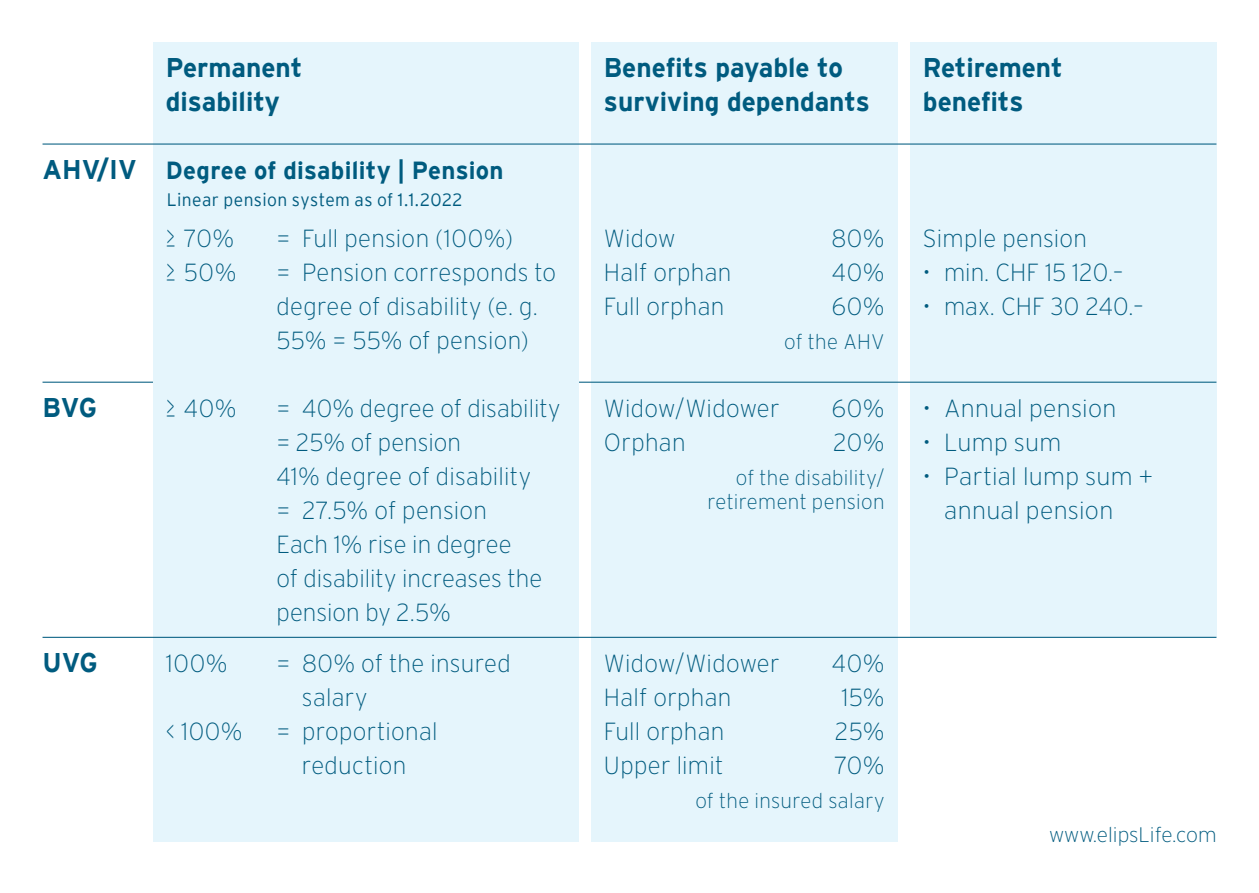
<style>
.page{position:relative;width:1259px;height:893px;background:#fff}
.page>*{position:absolute;margin:0;border:0;box-sizing:border-box;transform-origin:0 0}
.Antwort{font:700 27px/33.9px "Interstate";color:#005b7f}
.Antwort-2{font:200 24.6px/33.9px "Interstate";letter-spacing:.01em;color:#005b7f}
.Antwort-3{font:700 24.6px "Interstate";letter-spacing:.01em;color:#005b7f}
.Antwort-4{font:200 21px/24px "Interstate";letter-spacing:.015em;color:#005b7f;text-align:right}
.Antwort-5{font:300 18px "Interstate";letter-spacing:.025em;color:#005b7f}
.s1{font-family:"Interstate Ex Lt";font-weight:400}
</style>
<div class="page">
<div style="left:153px;top:43px;width:425px;height:799px;background:#e5f5fc"></div>
<div style="left:591px;top:43px;width:306px;height:799px;background:#e5f5fc"></div>
<div style="left:910px;top:43px;width:306px;height:595px;background:#e5f5fc"></div>
<hr style="left:43px;top:144px;width:1173px;height:1px;background:#005b7f">
<hr style="left:43px;top:382px;width:1173px;height:1px;background:#005b7f">
<hr style="left:43px;top:637px;width:1173px;height:1px;background:#005b7f">
<div style="left:153px;top:183px;width:425px;height:442px;background:#e5f5fc"></div>
<p class="Antwort" style="left:166px;top:50px;width:138px">Permanent disability</p>
<p class="Antwort" style="left:604px;top:50px;width:240px">Benefits payable to</p>
<p class="Antwort" style="left:604px;top:84px;width:267px">surviving dependants</p>
<p class="Antwort" style="left:923px;top:50px;width:141px">Retirement benefits</p>
<p class="Antwort" style="left:43px;top:152px;width:96px">AHV/IV</p>
<p class="Antwort-3" style="left:166px;top:156px;width:339px">Degree of disability | Pension</p>
<p class="Antwort-5" style="left:167px;top:190px;width:297px">Linear pension system as of 1.1.2022</p>
<p class="Antwort-2" style="left:166px;top:224px;width:12px">&gt;–</p>
<p class="Antwort-2" style="left:166px;top:258px;width:12px">&gt;–</p>
<p class="Antwort-2" style="left:184px;top:221px;width:52px">70%</p>
<p class="Antwort-2" style="left:276px;top:221px;width:238px">= Full pension (100%)</p>
<p class="Antwort-2" style="left:184px;top:255px;width:54px">50%</p>
<p class="Antwort-2" style="left:276px;top:255px;width:281px">= Pension corresponds to degree of disability (e. g.<br>55% = 55% of pension)</p>
<p class="Antwort-2" style="left:604px;top:221px;width:73px">Widow</p>
<p class="Antwort-2" style="left:831px;top:221px;width:55px">80%</p>
<p class="Antwort-2" style="left:604px;top:255px;width:129px">Half orphan</p>
<p class="Antwort-2" style="left:832px;top:255px;width:54px">40%</p>
<p class="Antwort-2" style="left:604px;top:289px;width:122px">Full orphan</p>
<p class="Antwort-2" style="left:831px;top:289px;width:55px">60%</p>
<p class="Antwort-4" style="left:784px;top:329px;width:102px">of the AHV</p>
<p class="Antwort-2" style="left:923px;top:221px;width:166px">Simple pension</p>
<p class="Antwort-2" style="left:923px;top:255px;width:202px">• min. CHF <span class="s1">15 120</span>.–</p>
<p class="Antwort-2" style="left:923px;top:289px;width:222px">• max. CHF <span class="s1">30 240</span>.–</p>
<p class="Antwort" style="left:43px;top:390px;width:56px">BVG</p>
<p class="Antwort" style="left:43px;top:645px;width:57px">UVG</p>
<p class="Antwort-2" style="left:184px;top:391px;width:54px">40%</p>
<p class="Antwort-2" style="left:276px;top:391px;width:285px">= 40% degree of disability = 25% of pension<br>41% degree of disability<br>= 27.5% of pension<br>Each 1% rise in degree<br>of disability increases the pension by 2.5%</p>
<p class="Antwort-2" style="left:166px;top:646px;width:63px">100%</p>
<p class="Antwort-2" style="left:302px;top:646px;width:210px;text-indent:-26px">= 80% of the insured salary</p>
<p class="Antwort-2" style="left:166px;top:714px;width:78px">&lt; 100%</p>
<p class="Antwort-2" style="left:276px;top:714px;width:163px;text-align:center">= proportional reduction</p>
<p class="Antwort-2" style="left:166px;top:394px;width:12px">&gt;–</p>
<p class="Antwort-2" style="left:604px;top:391px;width:177px">Widow/Widower</p>
<p class="Antwort-2" style="left:831px;top:391px;width:55px">60%</p>
<p class="Antwort-2" style="left:604px;top:425px;width:83px">Orphan</p>
<p class="Antwort-2" style="left:833px;top:425px;width:53px">20%</p>
<p class="Antwort-4" style="left:707px;top:465px;width:179px">of the disability/ retirement pension</p>
<p class="Antwort-2" style="left:923px;top:391px;width:195px">• Annual pension</p>
<p class="Antwort-2" style="left:923px;top:425px;width:140px">• Lump sum</p>
<p class="Antwort-2" style="left:944px;top:459px;width:210px;text-indent:-21px">• Partial lump sum + annual pension</p>
<p class="Antwort-2" style="left:604px;top:646px;width:177px">Widow/Widower</p>
<p class="Antwort-2" style="left:832px;top:646px;width:54px">40%</p>
<p class="Antwort-2" style="left:604px;top:680px;width:129px">Half orphan</p>
<p class="Antwort-2" style="left:841px;top:680px;width:45px">15%</p>
<p class="Antwort-2" style="left:604px;top:714px;width:122px">Full orphan</p>
<p class="Antwort-2" style="left:835px;top:714px;width:51px">25%</p>
<p class="Antwort-2" style="left:604px;top:748px;width:121px">Upper limit</p>
<p class="Antwort-2" style="left:834px;top:748px;width:52px">70%</p>
<p class="Antwort-4" style="left:695px;top:788px;width:191px">of the insured salary</p>
<p class="Antwort-4" style="left:1049px;top:822px;width:169px">www.elipsLife.com</p>
</div>
